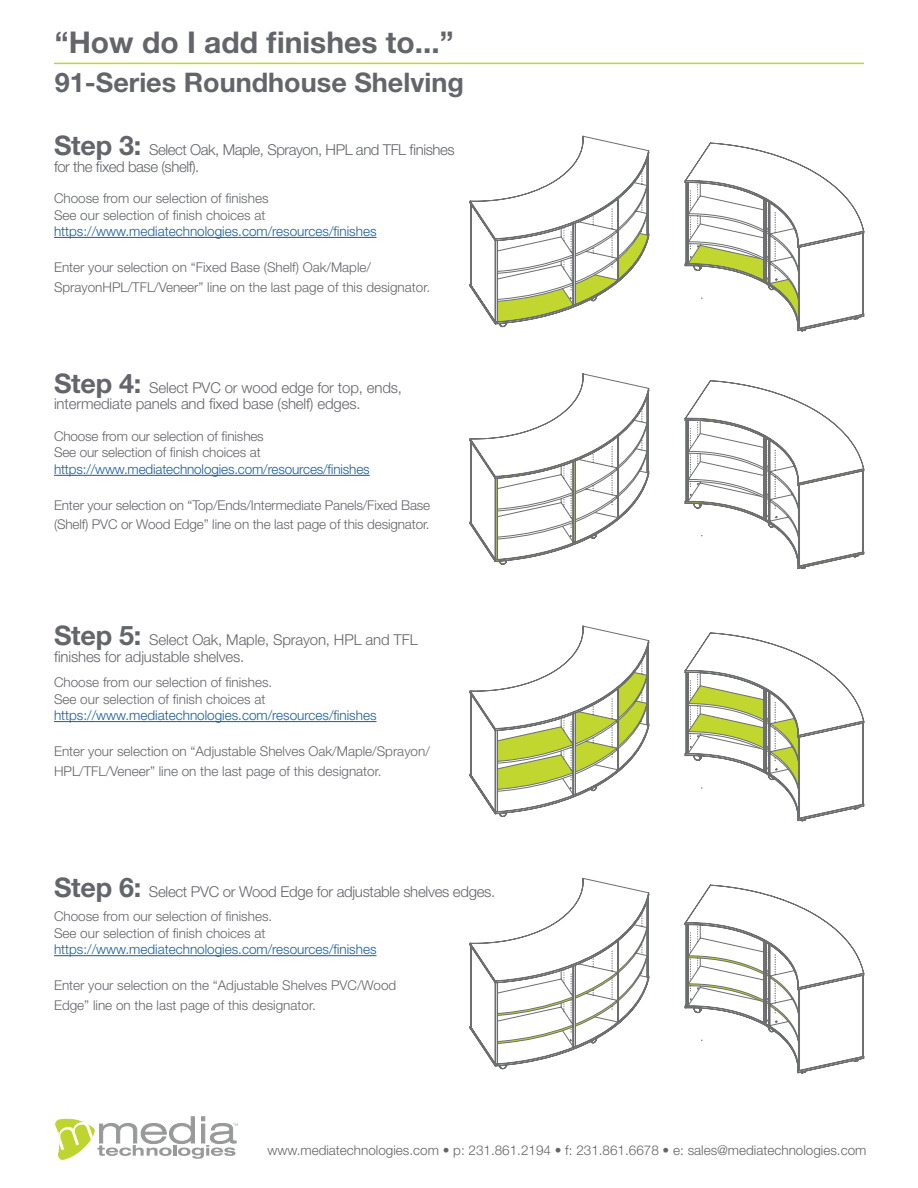
<style>
.page{position:relative;width:918px;height:1188px;background:#fff}
.page>*{position:absolute;margin:0;border:0;box-sizing:border-box;transform-origin:0 0}
.t1{font:700 30px "Helvetica Neue LT Std";color:#63656a}
.t2{font:700 27px "Helvetica Neue LT Std";color:#63656a}
.t3{font:300 15px/16.5px "Helvetica Neue LT Std";letter-spacing:-.01em;color:#63656a}
.t4{font:300 15px/16.5px "Helvetica Neue LT Std";letter-spacing:-.03em;color:#63656a}
.t5{font:300 13.5px/16.5px "Helvetica Neue LT Std";color:#63656a}
.t6{font:300 13.5px "Helvetica Neue LT Std";color:#175d9e}
.s1{font-weight:700;font-size:27px}
</style>
<div class="page">
<hr style="left:54px;top:63px;width:810px;height:1px;background:#c1d72f">
<svg style="left:55px;top:1116px;width:183px;height:44px"></svg>
<hr style="left:54px;top:475px;width:316px;height:1px;background:#175d9e">
<hr style="left:54px;top:237px;width:323px;height:1px;background:#175d9e">
<hr style="left:54px;top:955px;width:323px;height:1px;background:#175d9e">
<hr style="left:54px;top:721px;width:323px;height:1px;background:#175d9e">
<svg style="left:469px;top:143px;width:395px;height:189px"></svg>
<svg style="left:469px;top:380px;width:395px;height:189px"></svg>
<svg style="left:469px;top:632px;width:395px;height:189px"></svg>
<svg style="left:469px;top:885px;width:395px;height:189px"></svg>
<p class="t1" style="left:55px;top:24px;width:400px">“How do I add finishes to...”</p>
<p class="t2" style="left:55px;top:66px;width:411px">91-Series Roundhouse Shelving</p>
<p class="t4" style="left:54px;top:141px;width:402px"><span class="s1">Step 3:</span> Select Oak, Maple, Sprayon, HPL and TFL finishes for the fixed base (shelf).</p>
<p class="t5" style="left:54px;top:190px;width:216px">Choose from our selection of finishes<br>See our selection of finish choices at</p>
<p class="t6" style="left:54px;top:223px;width:324px">https://www.mediatechnologies.com/resources/finishes</p>
<p class="t5" style="left:54px;top:257px;width:378px;line-height:19.5px">Enter your selection on “Fixed Base (Shelf) Oak/Maple/<br>SprayonHPL/TFL/Veneer” line on the last page of this designator.</p>
<p class="t3" style="left:54px;top:379px;width:350px"><span class="s1">Step 4:</span> Select PVC or wood edge for top, ends, intermediate panels and fixed base (shelf) edges.</p>
<p class="t5" style="left:54px;top:428px;width:211px">Choose from our selection of finishes<br>See our selection of finish choices at</p>
<p class="t6" style="left:54px;top:461px;width:317px">https://www.mediatechnologies.com/resources/finishes</p>
<p class="t5" style="left:54px;top:495px;width:378px;line-height:19.5px">Enter your selection on “Top/Ends/Intermediate Panels/Fixed Base (Shelf) PVC or Wood Edge” line on the last page of this designator.</p>
<p class="t3" style="left:54px;top:631px;width:365px"><span class="s1">Step 5:</span> Select Oak, Maple, Sprayon, HPL and TFL finishes for adjustable shelves.</p>
<p class="t5" style="left:54px;top:674px;width:220px">Choose from our selection of finishes.<br>See our selection of finish choices at</p>
<p class="t6" style="left:54px;top:707px;width:324px">https://www.mediatechnologies.com/resources/finishes</p>
<p class="t5" style="left:54px;top:741px;width:377px;line-height:19.5px">Enter your selection on “Adjustable Shelves Oak/Maple/Sprayon/<br>HPL/TFL/Veneer” line on the last page of this designator.</p>
<p class="t3" style="left:54px;top:883px;width:443px"><span class="s1">Step 6:</span> Select PVC or Wood Edge for adjustable shelves edges.</p>
<p class="t5" style="left:54px;top:908px;width:220px">Choose from our selection of finishes.<br>See our selection of finish choices at</p>
<p class="t6" style="left:54px;top:941px;width:324px">https://www.mediatechnologies.com/resources/finishes</p>
<p class="t5" style="left:54px;top:976px;width:344px;line-height:19.5px">Enter your selection on the “Adjustable Shelves PVC/Wood<br>Edge” line on the last page of this designator.</p>
<p class="t5" style="left:267px;top:1141px;width:601px">www.mediatechnologies.com • p: 231.861.2194 • f: 231.861.6678 • e: sales@mediatechnologies.com</p>
</div>
